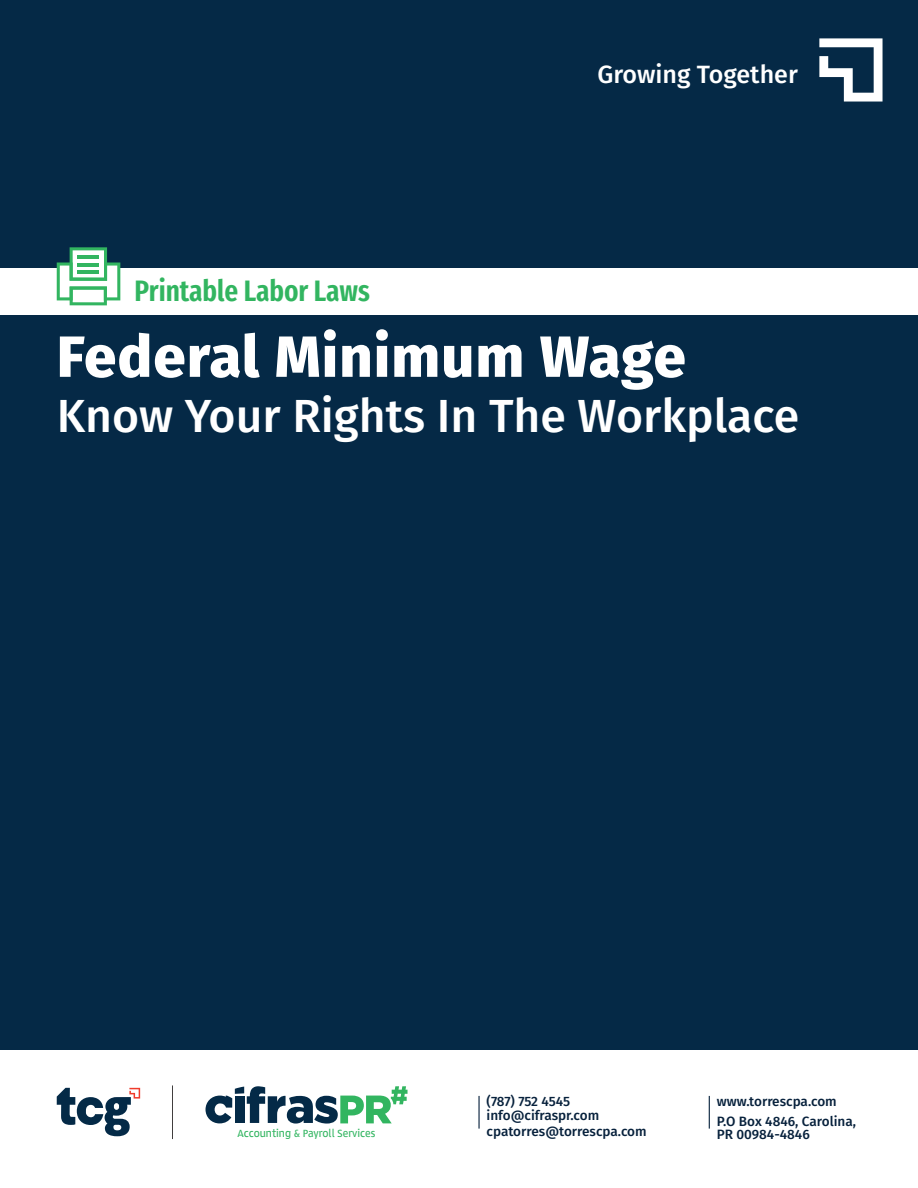
<style>
.page{position:relative;width:918px;height:1188px;background:#fff}
.page>*{position:absolute;margin:0;border:0;box-sizing:border-box;transform-origin:0 0}
.t1{font:800 58.05px "Fira Sans";letter-spacing:.02em;color:#fff}
.t2{font:500 46.35px "Fira Sans";color:#fff}
.t3{font:600 29.55px "Fira Sans Compressed";letter-spacing:-.005em;color:#32b560}
.t4{font:500 25.05px "Fira Sans";color:#fff}
.t5{font:500 13.5px/15.9px "Fira Sans";color:#07213c}
.t6{font:500 10.65px "Lipa Agate High";color:#32b560}
</style>
<div class="page">
<hr style="left:172px;top:1085px;width:1px;height:54px;background:#211e1e">
<svg style="left:57px;top:1088px;width:83px;height:48px"></svg>
<svg style="left:206px;top:1086px;width:202px;height:38px"></svg>
<hr style="left:709px;top:1096px;width:1px;height:33px;background:#07213c">
<hr style="left:478px;top:1096px;width:2px;height:33px;background:#07213c">
<div style="left:0;top:0;width:918px;height:1050px;background:#052946"></div>
<div style="left:0;top:268px;width:918px;height:47px;background:#fff"></div>
<svg style="left:57px;top:247px;width:63px;height:58px"></svg>
<svg style="left:819px;top:38px;width:64px;height:64px"></svg>
<h3 class="t3" style="left:134px;top:267px;width:237px">Printable Labor Laws</h3>
<h3 class="t4" style="left:597px;top:55px;width:202px">Growing Together</h3>
<h1 class="t1" style="left:57px;top:306px;width:631px">Federal Minimum Wage</h1>
<h2 class="t2" style="left:57px;top:379px;width:744px">Know Your Rights In The Workplace</h2>
<p class="t6" style="left:238px;top:1127px;width:139px">Accounting &amp; Payroll Services</p>
<p class="t5" style="left:487px;top:1092px;width:85px">(787) 752 4545</p>
<p class="t5" style="left:487px;top:1107px;width:162px">info@cifraspr.com cpatorres@torrescpa.com</p>
<p class="t5" style="left:717px;top:1092px;width:121px">www.torrescpa.com</p>
<p class="t5" style="left:717px;top:1114px;width:141px;line-height:13.5px">P.O Box 4846, Carolina,<br>PR 00984-4846</p>
</div>
